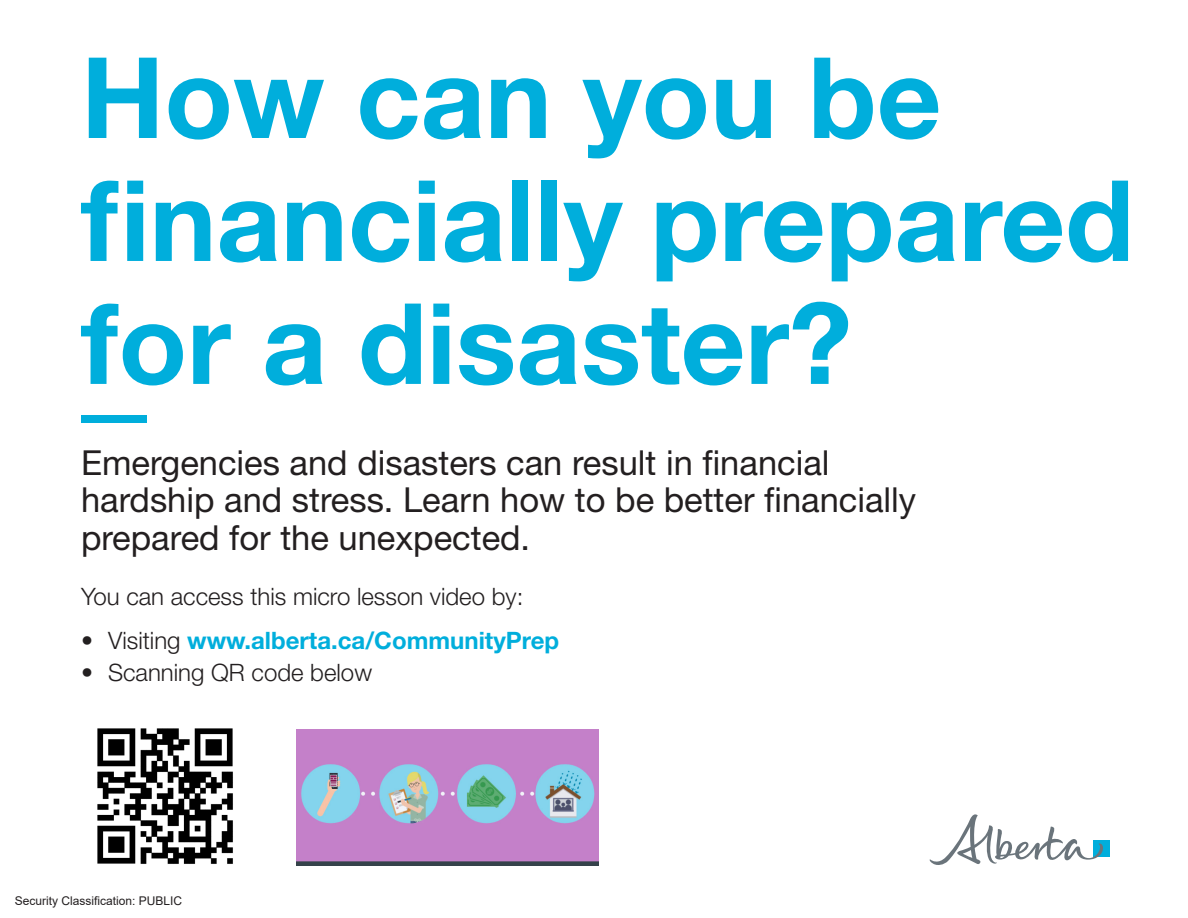
<style>
.page{position:relative;width:1188px;height:918px;background:#fff}
.page>*{position:absolute;margin:0;border:0;box-sizing:border-box;transform-origin:0 0}
.t1{font:700 112.5px/123px "Helvetica Neue LT Std";color:#00aedc}
.t2{font:34.5px/37.5px "Helvetica Neue LT Std";color:#231f20}
.t3{font:300 24px "Helvetica Neue LT Std";color:#231f20}
.t4{font:700 24px "Helvetica Neue LT Std";color:#00aedc}
.t5{font:12px "Arial";color:#231f20}
.s1{font-weight:300;color:#231f20}
</style>
<div class="page">
<div style="left:1094px;top:840px;width:16px;height:17px;background:#00aedc"></div>
<svg style="left:930px;top:814px;width:173px;height:51px"></svg>
<div style="left:81px;top:416px;width:66px;height:7px;background:#00aedc"></div>
<img style="left:97px;top:728px;width:136px;height:136px">
<img style="left:297px;top:729px;width:301px;height:136px">
<p class="t1" style="left:81px;top:34px;width:1055px">How can you be financially prepared for a disaster?</p>
<p class="t2" style="left:81px;top:443px;width:837px">Emergencies and disasters can result in financial hardship and stress. Learn how to be better financially prepared for the unexpected.</p>
<p class="t3" style="left:81px;top:581px;width:444px">You can access this micro lesson video by:</p>
<p class="t4" style="left:81px;top:625px;width:480px"><span class="s1">• Visiting</span> www.alberta.ca/CommunityPrep</p>
<p class="t3" style="left:81px;top:658px;width:293px">• Scanning QR code below</p>
<p class="t5" style="left:15px;top:893px;width:169px">Security Classification: PUBLIC</p>
</div>
